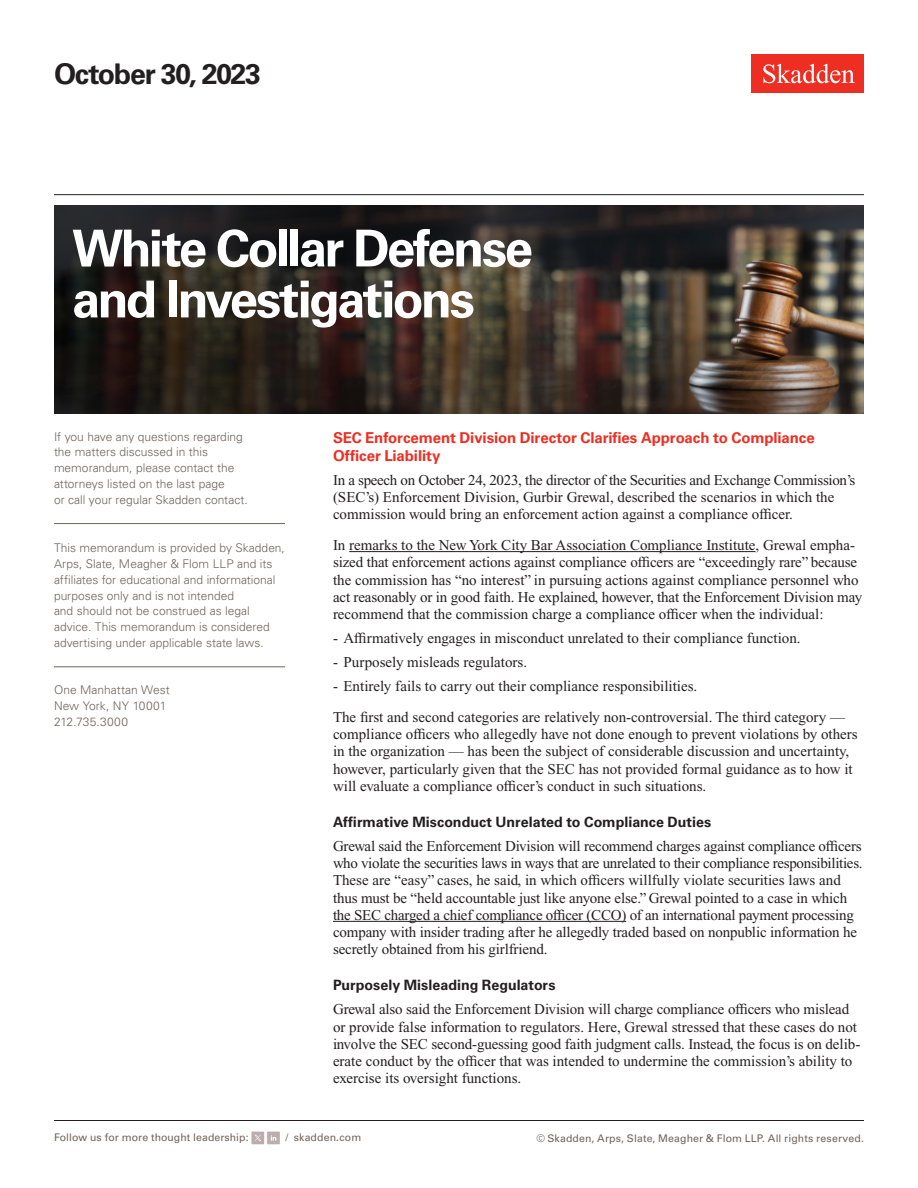
<style>
.page{position:relative;width:918px;height:1188px;background:#fff}
.page>*{position:absolute;margin:0;border:0;box-sizing:border-box;transform-origin:0 0}
.Title_Practice_Specific{font:700 51px/51px "Univers LT Std";letter-spacing:-.05em;color:#fff}
.Title_date{font:700 28.5px "Univers LT Std";letter-spacing:-.045em;color:#231f20}
.Main_Body{font:15px/17.2px "Times New Roman PS Std";color:#231f20}
.First_Level_Heading{font:700 15px/18px "Univers LT Std";letter-spacing:-.005em;color:#ee2e22}
.Second_Level_Heading{font:700 14.25px "Univers LT Std";color:#231f20}
.Sidebar_body_rule_below{font:300 12px/15.8px "Univers LT Std";color:#6f645a}
.Firm_Address{font:300 12px/15.8px "Univers LT Std";color:#6f645a}
.t1{font:10.5px "Univers LT Std";letter-spacing:.01em;color:#6f645a}
</style>
<div class="page">
<div style="left:752px;top:54px;width:112px;height:39px;background:#ee2e22"></div>
<svg style="left:763px;top:64px;width:92px;height:19px"></svg>
<hr style="left:54px;top:1120px;width:810px;height:1px;background:#231f20">
<hr style="left:54px;top:194px;width:810px;height:1px;background:#231f20">
<div style="left:251px;top:1132px;width:13px;height:12px;background:#baadad"></div>
<svg style="left:255px;top:1135px;width:6px;height:6px"></svg>
<div style="left:267px;top:1132px;width:13px;height:12px;background:#baaeae"></div>
<svg style="left:271px;top:1135px;width:5px;height:6px"></svg>
<hr style="left:54px;top:523px;width:231px;height:1px;background:#6f645a">
<hr style="left:54px;top:666px;width:231px;height:1px;background:#6f645a">
<hr style="left:349px;top:551px;width:407px;height:1px;background:#231f20">
<hr style="left:333px;top:921px;width:293px;height:1px;background:#231f20">
<img style="left:54px;top:206px;width:810px;height:208px">
<p class="Title_date" style="left:54px;top:57px;width:208px">October 30, 2023</p>
<h1 class="Title_Practice_Specific" style="left:72px;top:223px;width:463px">White Collar Defense and Investigations</h1>
<p class="Sidebar_body_rule_below" style="left:54px;top:429px;width:195px">If you have any questions regarding the matters discussed in this memorandum, please contact the attorneys listed on the last page<br>or call your regular Skadden contact.</p>
<p class="Sidebar_body_rule_below" style="left:54px;top:540px;width:232px">This memorandum is provided by Skadden, Arps, Slate, Meagher &amp; Flom LLP and its affiliates for educational and informational purposes only and is not intended<br>and should not be construed as legal advice. This memorandum is considered advertising under applicable state laws.</p>
<p class="Firm_Address" style="left:54px;top:682px;width:117px">One Manhattan West<br>New York, NY 10001<br>212.735.3000</p>
<h1 class="First_Level_Heading" style="left:333px;top:429px;width:483px">SEC Enforcement Division Director Clarifies Approach to Compliance<br>Officer Liability</h1>
<p class="Main_Body" style="left:333px;top:471px;width:524px">In a speech on October 24, 2023, the director of the Securities and Exchange Commission’s (SEC’s) Enforcement Division, Gurbir Grewal, described the scenarios in which the commission would bring an enforcement action against a compliance officer.</p>
<p class="Main_Body" style="left:333px;top:537px;width:531px">In remarks to the New York City Bar Association Compliance Institute, Grewal empha&shy;sized that enforcement actions against compliance officers are “exceedingly rare” because the commission has “no interest” in pursuing actions against compliance personnel who act reasonably or in good faith. He explained, however, that the Enforcement Division may recommend that the commission charge a compliance officer when the individual:</p>
<p class="Main_Body" style="left:333px;top:630px;width:469px">- Affirmatively engages in misconduct unrelated to their compliance function.</p>
<p class="Main_Body" style="left:333px;top:654px;width:196px">- Purposely misleads regulators.</p>
<p class="Main_Body" style="left:333px;top:678px;width:366px">- Entirely fails to carry out their compliance responsibilities.</p>
<p class="Main_Body" style="left:333px;top:708px;width:526px">The first and second categories are relatively non-controversial. The third category — compliance officers who allegedly have not done enough to prevent violations by others in the organization — has been the subject of considerable discussion and uncertainty, however, particularly given that the SEC has not provided formal guidance as to how it will evaluate a compliance officer’s conduct in such situations.</p>
<h2 class="Second_Level_Heading" style="left:333px;top:813px;width:380px">Affirmative Misconduct Unrelated to Compliance Duties</h2>
<p class="Main_Body" style="left:333px;top:837px;width:531px">Grewal said the Enforcement Division will recommend charges against compliance officers who violate the securities laws in ways that are unrelated to their compliance responsibilities.<br>These are “easy” cases, he said, in which officers willfully violate securities laws and thus must be “held accountable just like anyone else.” Grewal pointed to a case in which the SEC charged a chief compliance officer (CCO) of an international payment processing company with insider trading after he allegedly traded based on nonpublic information he secretly obtained from his girlfriend.</p>
<h2 class="Second_Level_Heading" style="left:333px;top:977px;width:224px">Purposely Misleading Regulators</h2>
<p class="Main_Body" style="left:333px;top:1001px;width:529px">Grewal also said the Enforcement Division will charge compliance officers who mislead or provide false information to regulators. Here, Grewal stressed that these cases do not involve the SEC second-guessing good faith judgment calls. Instead, the focus is on delib&shy;erate conduct by the officer that was intended to undermine the commission’s ability to exercise its oversight functions.</p>
<p class="t1" style="left:54px;top:1131px;width:196px">Follow us for more thought leadership:</p>
<p class="t1" style="left:285px;top:1131px;width:77px">/ skadden.com</p>
<p class="t1" style="left:536px;top:1132px;width:329px">© Skadden, Arps, Slate, Meagher &amp; Flom LLP. All rights reserved.</p>
</div>
